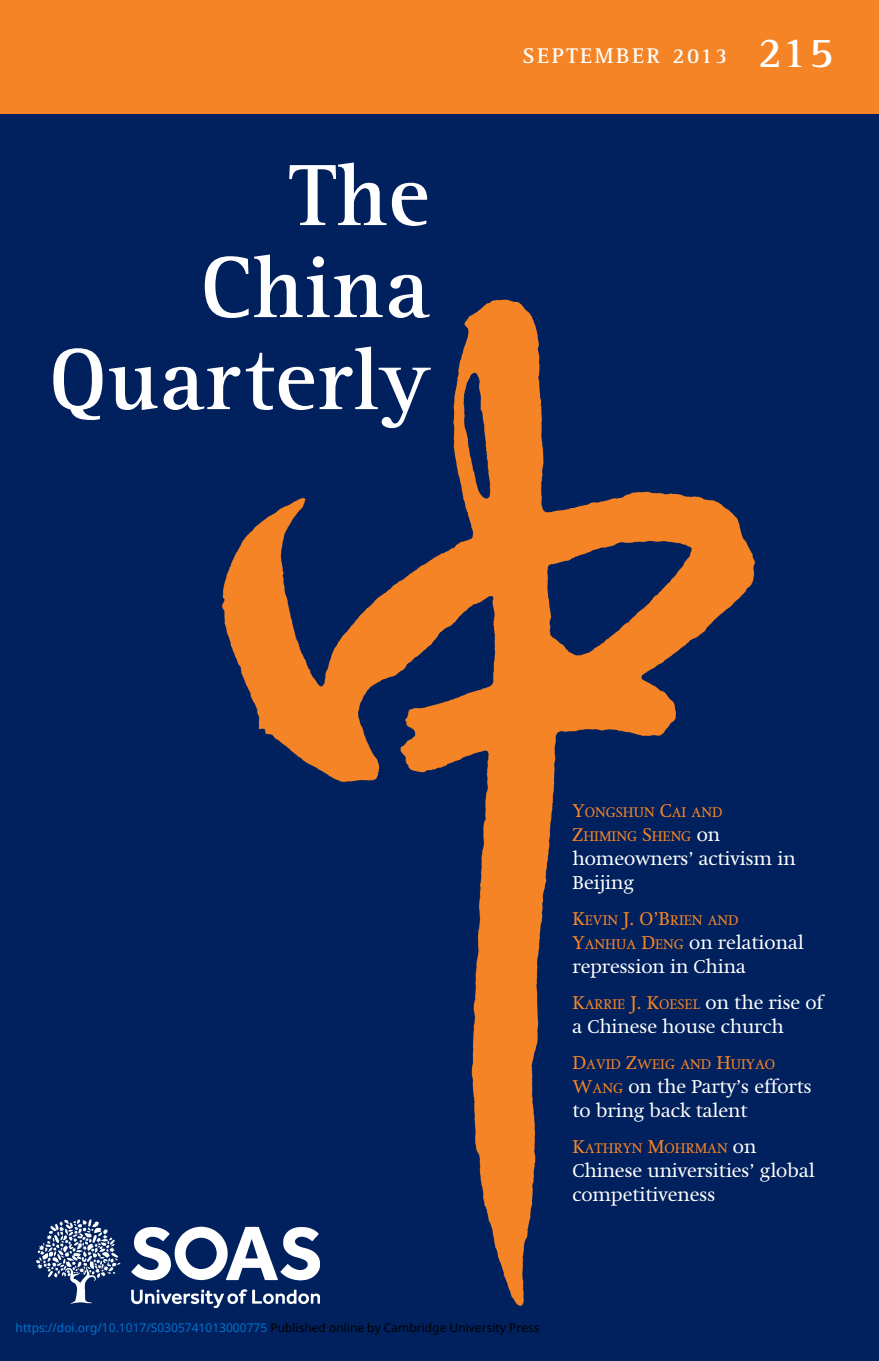
<style>
.page{position:relative;width:879px;height:1361px;background:#fff}
.page>*{position:absolute;margin:0;border:0;box-sizing:border-box;transform-origin:0 0}
.t1{font:700 90px/92px "Rotis Serif";letter-spacing:.01em;color:#fff;text-align:right}
.t2{font:700 22px "Rotis Serif";letter-spacing:.11em;color:#fff}
.t3{font:19px/24px "Hollander Com";color:#fff}
.t4{font:14.2px/24px "Hollander Com";color:#f58427}
.t5{font:12px "Noto Sans";color:#0172cf}
.s1{font-size:44px}
.s2{font-size:19px}
.s3{font-size:19px;color:#fff}
.s4{color:#f58427}
.s5{font-size:14.2px;color:#f58427}
.s6{color:#000}
</style>
<div class="page">
<div style="left:0;top:1px;width:878px;height:1360px;background:#f58427"></div>
<div style="left:0;top:114px;width:878px;height:1247px;background:#00215d"></div>
<img style="left:221px;top:299px;width:534px;height:1007px">
<img style="left:36px;top:1219px;width:283px;height:89px">
<p class="t1" style="left:49px;top:157px;width:382px">The<br>China<br>Quarterly</p>
<p class="t2" style="left:522px;top:48px;width:313px">SEPTEMBER 2013 <span class="s1">215</span></p>
<p class="t4" style="left:572px;top:801px;width:151px"><span class="s2">Y</span>ONGSHUN <span class="s2">C</span>AI AND<br><span class="s2">Z</span>HIMING <span class="s2">S</span>HENG <span class="s3">on</span></p>
<p class="t3" style="left:572px;top:848px;width:225px">homeowners’ activism in<br>Beijing</p>
<p class="t4" style="left:572px;top:909px;width:167px"><span class="s2">K</span>EVIN <span class="s2">J. O’B</span>RIEN AND</p>
<p class="t3" style="left:572px;top:932px;width:233px"><span class="s4">Y</span><span class="s5">ANHUA</span> <span class="s4">D</span><span class="s5">ENG</span> on relational repression in China</p>
<p class="t3" style="left:572px;top:992px;width:252px"><span class="s4">K</span><span class="s5">ARRIE</span> <span class="s4">J. K</span><span class="s5">OESEL</span> on the rise of a Chinese house church</p>
<p class="t4" style="left:572px;top:1053px;width:204px"><span class="s2">D</span>AVID <span class="s2">Z</span>WEIG AND <span class="s2">H</span>UIYAO</p>
<p class="t3" style="left:572px;top:1076px;width:241px"><span class="s4">W</span><span class="s5">ANG</span> on the Party’s efforts to bring back talent</p>
<p class="t4" style="left:572px;top:1137px;width:185px"><span class="s2">K</span>ATHRYN <span class="s2">M</span>OHRMAN <span class="s3">on</span></p>
<p class="t3" style="left:572px;top:1160px;width:244px">Chinese universities’ global competitiveness</p>
<p class="t5" style="left:16px;top:1319px;width:525px">https://doi.org/10.1017/S0305741013000775 <span class="s6">Published online by Cambridge University Press</span></p>
</div>
